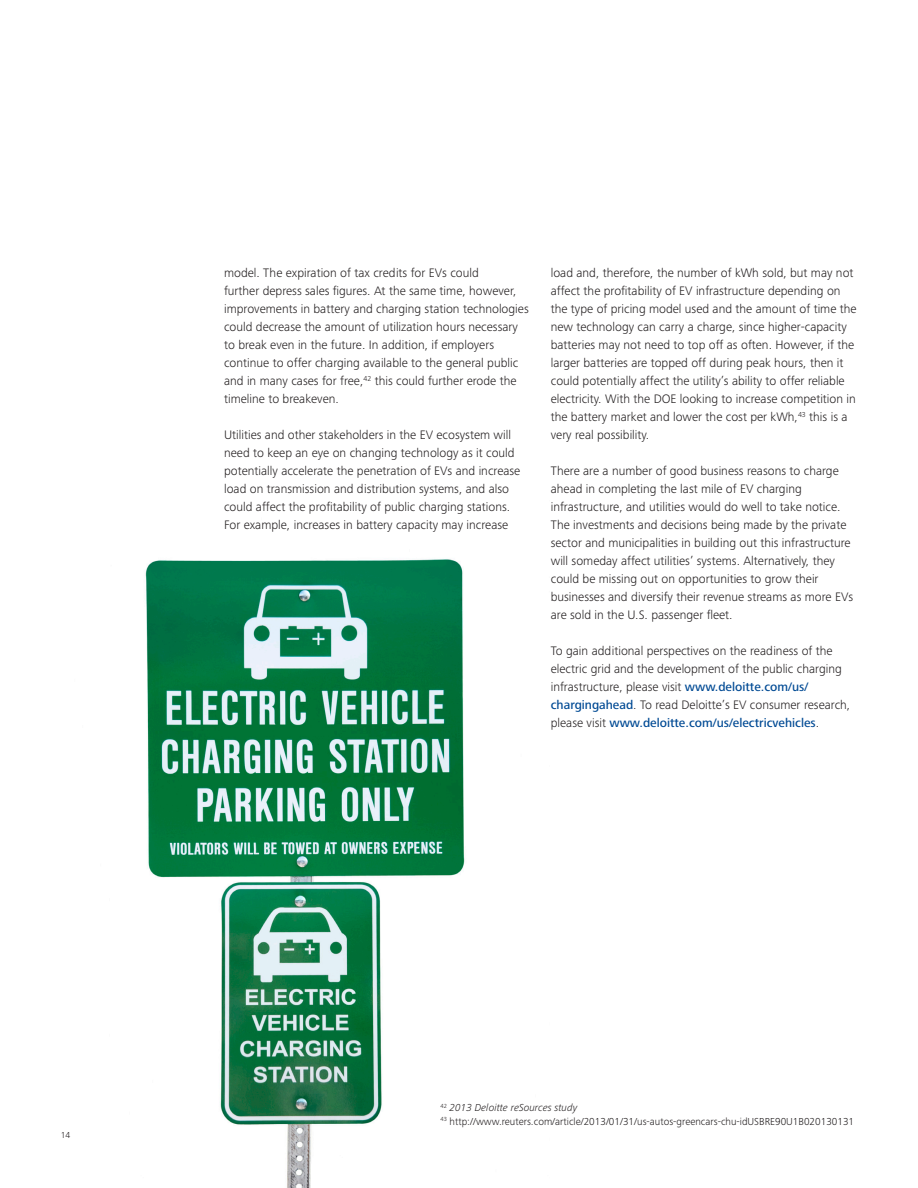
<style>
.page{position:relative;width:918px;height:1188px;background:#fff}
.page>*{position:absolute;margin:0;border:0;box-sizing:border-box;transform-origin:0 0}
._4_talent_copy{font:300 12.75px/18px "Frutiger Next Pro";color:#231f20}
._4_talent_copy-2{font:300 10.5px "Frutiger Next Pro";color:#231f20}
._4_talent_copy-3{font:italic 300 10.5px "Frutiger Next Pro";color:#231f20}
.t1{font:300 9px "Frutiger Next Pro";color:#231f20}
.s1{font-weight:500;color:#014a94}
</style>
<div class="page">
<img style="left:145px;top:559px;width:320px;height:629px">
<p class="t1" style="left:61px;top:1130px;width:11px">14</p>
<p class="_4_talent_copy" style="left:224px;top:264px;width:306px">model. The expiration of tax credits for EVs could<br>further depress sales figures. At the same time, however, improvements in battery and charging station technologies could decrease the amount of utilization hours necessary to break even in the future. In addition, if employers continue to offer charging available to the general public and in many cases for free,<sup>42</sup> this could further erode the timeline to breakeven.</p>
<p class="_4_talent_copy" style="left:224px;top:426px;width:298px">Utilities and other stakeholders in the EV ecosystem will need to keep an eye on changing technology as it could potentially accelerate the penetration of EVs and increase load on transmission and distribution systems, and also could affect the profitability of public charging stations.<br>For example, increases in battery capacity may increase</p>
<p class="_4_talent_copy" style="left:551px;top:264px;width:307px">load and, therefore, the number of kWh sold, but may not affect the profitability of EV infrastructure depending on the type of pricing model used and the amount of time the new technology can carry a charge, since higher-capacity batteries may not need to top off as often. However, if the larger batteries are topped off during peak hours, then it could potentially affect the utility’s ability to offer reliable electricity. With the DOE looking to increase competition in the battery market and lower the cost per kWh,<sup>43</sup> this is a very real possibility.</p>
<p class="_4_talent_copy" style="left:551px;top:462px;width:304px">There are a number of good business reasons to charge ahead in completing the last mile of EV charging infrastructure, and utilities would do well to take notice.<br>The investments and decisions being made by the private sector and municipalities in building out this infrastructure will someday affect utilities’ systems. Alternatively, they could be missing out on opportunities to grow their businesses and diversify their revenue streams as more EVs are sold in the U.S. passenger fleet.</p>
<p class="_4_talent_copy" style="left:551px;top:642px;width:301px">To gain additional perspectives on the readiness of the electric grid and the development of the public charging infrastructure, please visit <span class="s1">www.deloitte.com/us/ chargingahead</span>. To read Deloitte’s EV consumer research, please visit <span class="s1">www.deloitte.com/us/electricvehicles</span>.</p>
<p class="_4_talent_copy-3" style="left:441px;top:1102px;width:138px"><sup>42</sup> 2013 Deloitte reSources study</p>
<p class="_4_talent_copy-2" style="left:441px;top:1115px;width:415px"><sup>43</sup> http://www.reuters.com/article/2013/01/31/us-autos-greencars-chu-idUSBRE90U1B020130131</p>
</div>
